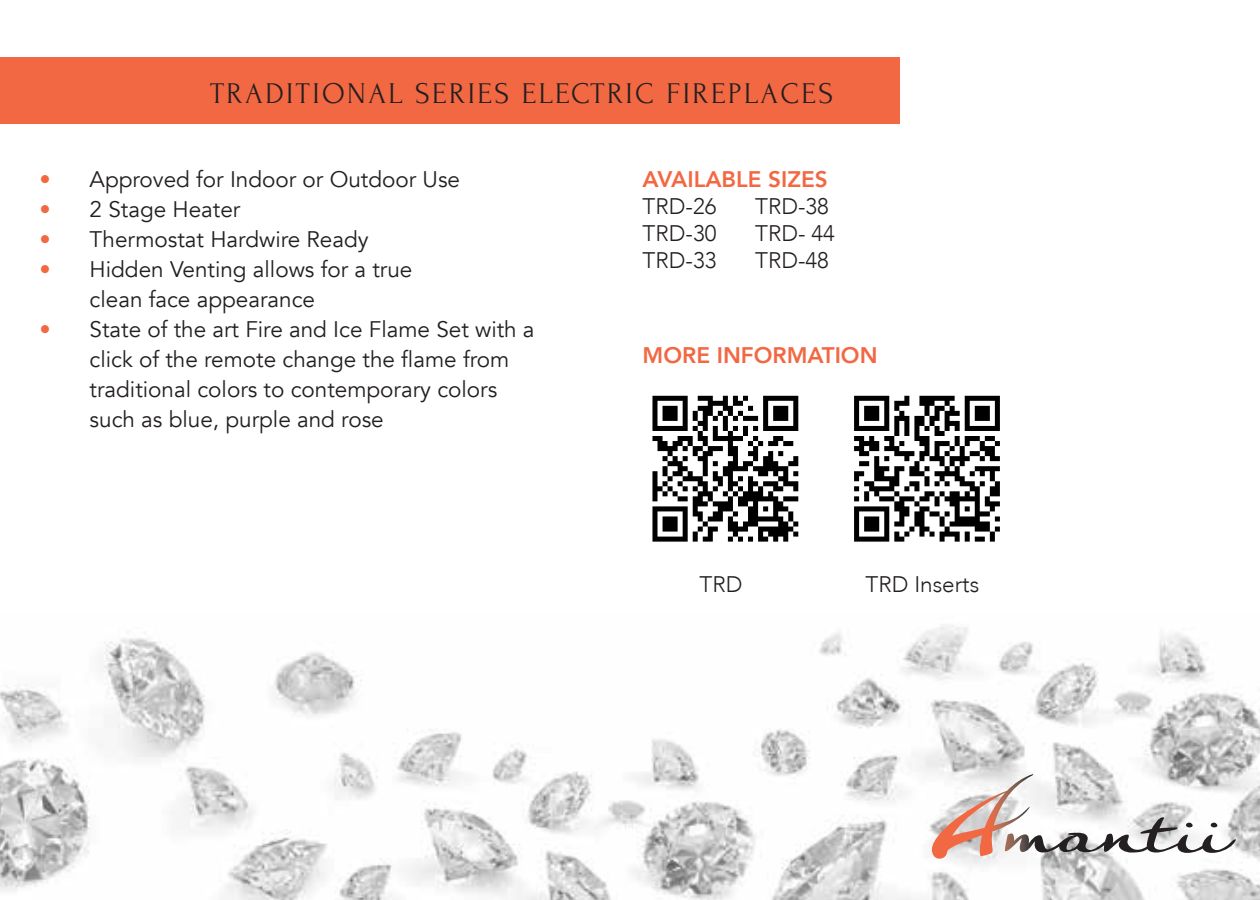
<style>
.page{position:relative;width:1260px;height:900px;background:#fff}
.page>*{position:absolute;margin:0;border:0;box-sizing:border-box;transform-origin:0 0}
.t1{font:30px "Forum";letter-spacing:.08em;color:#231f20}
.t2{font:22.5px/30px "Avenir";color:#231f20}
.t3{font:300 22.5px "Avenir";color:#231f20}
.t4{font:800 22.5px "Avenir";color:#f26843}
.s1{color:#f26843}
</style>
<div class="page">
<img style="left:0;top:625px;width:1260px;height:275px">
<svg style="left:932px;top:774px;width:304px;height:85px"></svg>
<div style="left:0;top:57px;width:900px;height:67px;background:#f26843"></div>
<svg style="left:652px;top:396px;width:146px;height:146px"></svg>
<svg style="left:854px;top:396px;width:146px;height:146px"></svg>
<h1 class="t1" style="left:210px;top:77px;width:625px">TRADITIONAL SERIES ELECTRIC FIREPLACES</h1>
<p class="t2" style="left:40px;top:164px;width:422px"><span class="s1">•</span> Approved for Indoor or Outdoor Use</p>
<p class="t2" style="left:40px;top:194px;width:202px"><span class="s1">•</span> 2 Stage Heater</p>
<p class="t2" style="left:40px;top:224px;width:331px"><span class="s1">•</span> Thermostat Hardwire Ready</p>
<p class="t2" style="left:90px;top:254px;width:324px;text-indent:-50px"><span class="s1">•</span> Hidden Venting allows for a true clean face appearance</p>
<p class="t2" style="left:90px;top:314px;width:447px;text-indent:-50px"><span class="s1">•</span> State of the art Fire and Ice Flame Set with a click of the remote change the flame from traditional colors to contemporary colors such as blue, purple and rose</p>
<p class="t4" style="left:643px;top:161px;width:187px">AVAILABLE SIZES</p>
<p class="t3" style="left:643px;top:193px;width:75px">TRD-26</p>
<p class="t3" style="left:755px;top:193px;width:75px">TRD-38</p>
<p class="t3" style="left:643px;top:220px;width:75px">TRD-30</p>
<p class="t3" style="left:755px;top:220px;width:81px">TRD- 44</p>
<p class="t3" style="left:643px;top:247px;width:75px">TRD-33</p>
<p class="t3" style="left:755px;top:247px;width:75px">TRD-48</p>
<p class="t4" style="left:643px;top:337px;width:236px">MORE INFORMATION</p>
<p class="t3" style="left:699px;top:571px;width:44px">TRD</p>
<p class="t3" style="left:866px;top:571px;width:115px">TRD Inserts</p>
</div>
